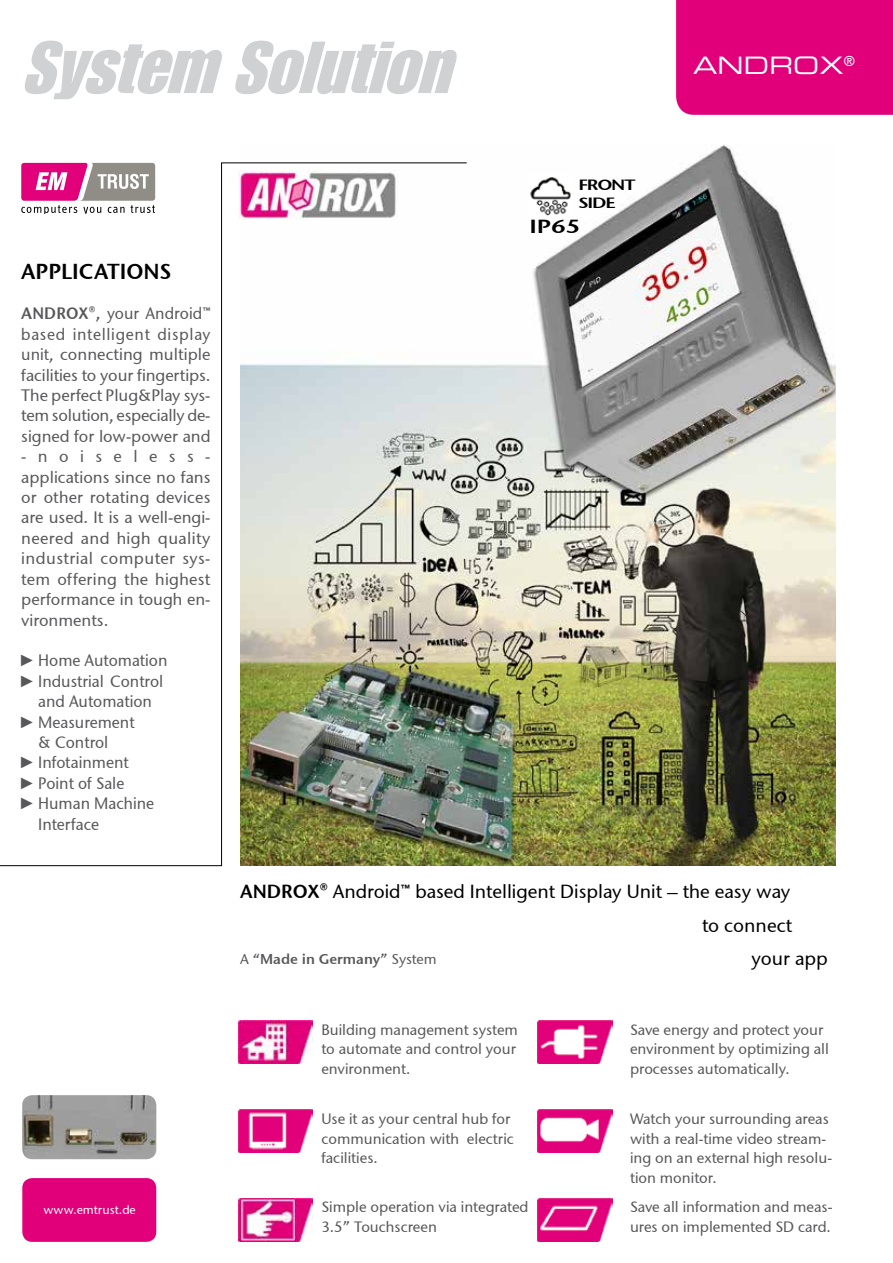
<style>
.page{position:relative;width:893px;height:1263px;background:#fff}
.page>*{position:absolute;margin:0;border:0;box-sizing:border-box;transform-origin:0 0}
.t1{font:italic 72px "Impact LT Std";color:#d0d1d2}
.t2{font:24px "Eurostile LT Extended Two";letter-spacing:.005em;color:#fff}
.t3{font:21.6px "Stone Sans Semi ITCTT";color:#000}
.t4{font:18.9px/33.5px "Stone Sans ITCTT Medium";color:#000;text-align:right}
.t5{font:18.9px "Stone Sans Semi ITCTT";color:#000;scale:1.28 1}
.t6{font:16.5px/20.4px "Stone Sans ITCTT Medium";color:#58585a;text-align:justify;scale:.95 1}
.t7{font:15px/19.5px "Stone Sans ITCTT Medium";color:#58585a}
.t8{font:14.85px/17.5px "Stone Sans Semi ITCTT";color:#000;scale:1.28 1}
.t9{font:14.25px "Stone Sans Semi ITCTT";color:#58585a}
.t10{font:12.15px "Stone Sans ITCTT Medium";color:#fff}
.s1{font-family:"Stone Sans Semi ITCTT"}
.s2{font-family:"Arial Narrow"}
.s3{font-family:"Stone Sans ITCTT Medium"}
</style>
<div class="page">
<img style="left:240px;top:145px;width:596px;height:721px">
<div style="left:676px;top:0;width:217px;height:115px;background:#e2007a"></div>
<hr style="left:221px;top:162px;width:246px;height:1px;background:#000">
<hr style="left:221px;top:163px;width:1px;height:703px;background:#000">
<hr style="left:0;top:865px;width:222px;height:1px;background:#000">
<svg style="left:21px;top:163px;width:134px;height:51px"></svg>
<div style="left:22px;top:1178px;width:134px;height:64px;background:#e2007a;border-radius:10px"></div>
<img style="left:22px;top:1095px;width:134px;height:64px">
<img style="left:238px;top:1020px;width:75px;height:43px">
<img style="left:238px;top:1110px;width:75px;height:42px">
<img style="left:238px;top:1199px;width:75px;height:42px">
<img style="left:538px;top:1020px;width:74px;height:43px">
<img style="left:538px;top:1110px;width:74px;height:42px">
<img style="left:538px;top:1199px;width:74px;height:42px">
<img style="left:238px;top:171px;width:160px;height:49px">
<img style="left:527px;top:174px;width:45px;height:44px">
<h1 class="t1" style="left:21px;top:26px;width:452px">System Solution</h1>
<h3 class="t3" style="left:21px;top:257px;width:152px">APPLICATIONS</h3>
<p class="t6" style="left:21px;top:303px;width:201px"><span class="s1">ANDROX®,</span> your Android™ based intelligent display unit, connecting multiple facilities to your fingertips. the perfect Plug&amp;Play sys&shy;tem solution, especially de&shy;signed for low-power and -noiseless&shy;applications since no fans or other rotating devices are used. It is a well-engi&shy;neered and high quality industrial computer sys&shy;tem offering the highest performance in tough en&shy;vironments.</p>
<p class="t6" style="left:21px;top:650px;width:155px"><span class="s2">►</span>Home Automation</p>
<p class="t6" style="left:21px;top:671px;width:151px"><span class="s2">►</span>Industrial Control</p>
<p class="t6" style="left:38px;top:691px;width:121px">and Automation</p>
<p class="t6" style="left:21px;top:711px;width:121px"><span class="s2">►</span>Measurement</p>
<p class="t6" style="left:38px;top:732px;width:75px">&amp; Control</p>
<p class="t6" style="left:21px;top:752px;width:115px"><span class="s2">►</span>Infotainment</p>
<p class="t6" style="left:21px;top:773px;width:110px"><span class="s2">►</span>Point of Sale</p>
<p class="t6" style="left:21px;top:793px;width:141px"><span class="s2">►</span>Human Machine</p>
<p class="t6" style="left:38px;top:814px;width:66px">Interface</p>
<p class="t8" style="left:578px;top:176px;width:31px">front<br>sid e</p>
<p class="t5" style="left:529px;top:214px;width:42px">IP65</p>
<h2 class="t2" style="left:693px;top:49px;width:163px">ANDROX<sup>®</sup></h2>
<p class="t10" style="left:44px;top:1202px;width:94px">www.emtrust.de</p>
<p class="t4" style="left:240px;top:875px;width:553px"><span class="s1">ANDROX®</span> Android™ based Intelligent display Unit – the easy way to connect</p>
<p class="t9" style="left:240px;top:950px;width:198px"><span class="s3">A</span> “Made in Germany” <span class="s3">System</span></p>
<p class="t4" style="left:752px;top:941px;width:78px">your app</p>
<p class="t7" style="left:321px;top:1020px;width:198px">Building management system to automate and control your environment.</p>
<p class="t7" style="left:321px;top:1109px;width:194px">Use it as your central hub for communication with electric facilities.</p>
<p class="t7" style="left:321px;top:1197px;width:209px">Simple operation via integrated<br>3.5” Touchscreen</p>
<p class="t7" style="left:630px;top:1020px;width:201px">Save energy and protect your environment by optimizing all processes automatically.</p>
<p class="t7" style="left:630px;top:1109px;width:204px">Watch your surrounding areas with a real-time video stream&shy;ing on an external high resolu&shy;tion monitor.</p>
<p class="t7" style="left:630px;top:1197px;width:204px">Save all information and meas&shy;ures on implemented SD card.</p>
</div>
